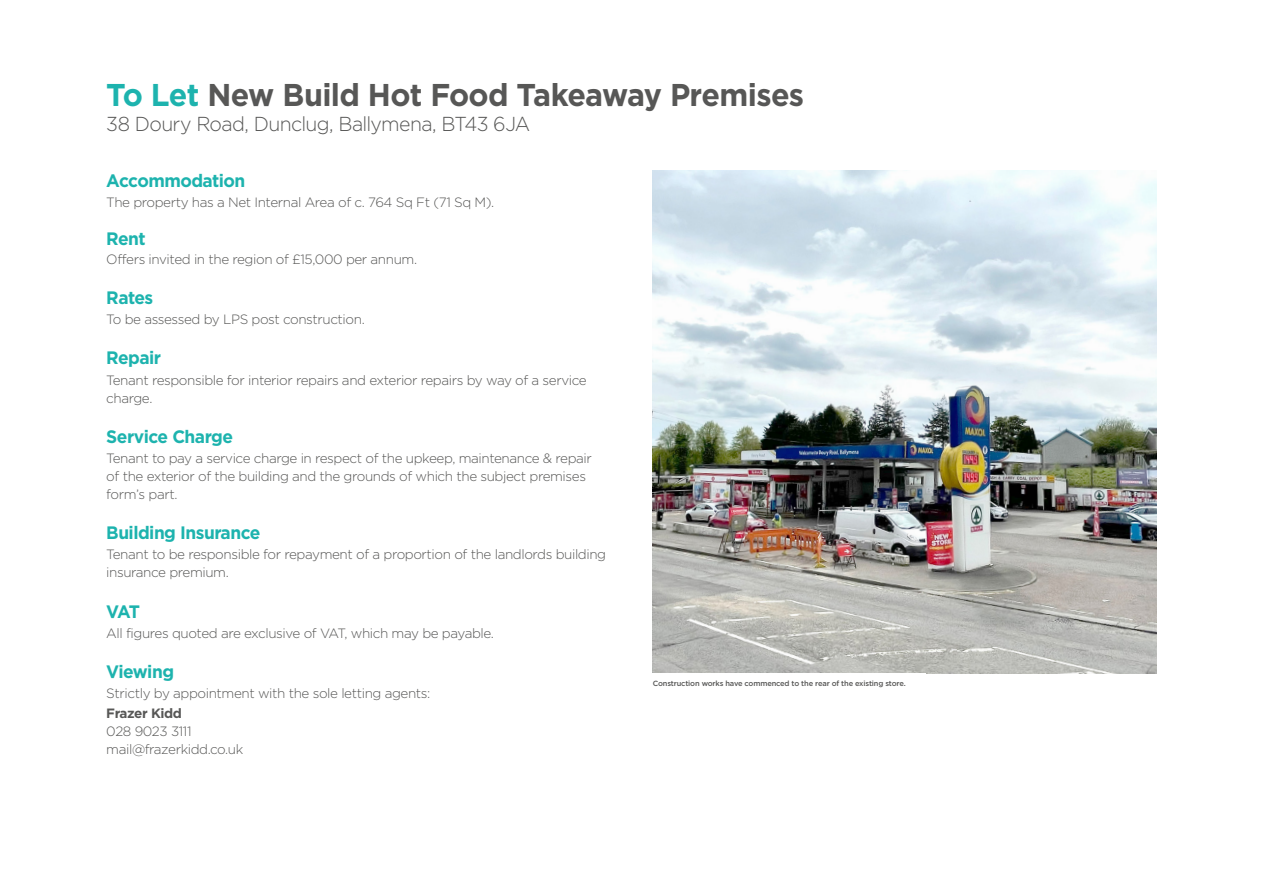
<style>
.page{position:relative;width:1263px;height:893px;background:#fff}
.page>*{position:absolute;margin:0;border:0;box-sizing:border-box;transform-origin:0 0}
.t1{font:700 31.5px "Gotham";letter-spacing:-.025em;color:#575756;scale:.96 1}
.t2{font:300 20.25px "Gotham";letter-spacing:-.035em;color:#575756}
.t3{font:700 18px "Gotham";letter-spacing:-.03em;color:#1db3ae;scale:.96 1}
.t4{font:300 13.5px/18px "Gotham";letter-spacing:-.03em;color:#575756}
.t5{font:300 13.5px "Gotham HTF";letter-spacing:-.03em;color:#575756}
.t6{font:700 13.5px "Gotham";letter-spacing:-.03em;color:#575756}
.t7{font:500 7.5px "Gotham HTF";letter-spacing:-.02em;color:#575756}
.s1{color:#1db3ae}
</style>
<div class="page">
<img style="left:653px;top:170px;width:504px;height:503px">
<h1 class="t1" style="left:106px;top:77px;width:728px"><span class="s1">To Let</span> New Build Hot Food Takeaway Premises</h1>
<h2 class="t2" style="left:106px;top:113px;width:426px">38 Doury Road, Dunclug, Ballymena, BT43 6JA</h2>
<h3 class="t3" style="left:106px;top:170px;width:146px">Accommodation</h3>
<p class="t4" style="left:106px;top:193px;width:390px">The property has a Net Internal Area of c. 764 Sq Ft (71 Sq M).</p>
<h3 class="t3" style="left:106px;top:228px;width:43px">Rent</h3>
<p class="t5" style="left:106px;top:252px;width:312px">Offers invited in the region of £15,000 per annum.</p>
<h3 class="t3" style="left:106px;top:287px;width:50px">Rates</h3>
<p class="t4" style="left:106px;top:310px;width:260px">To be assessed by LPS post construction.</p>
<h3 class="t3" style="left:106px;top:348px;width:59px">Repair</h3>
<p class="t4" style="left:106px;top:371px;width:482px">Tenant responsible for interior repairs and exterior repairs by way of a service charge.</p>
<h3 class="t3" style="left:106px;top:426px;width:134px">Service Charge</h3>
<p class="t4" style="left:106px;top:449px;width:487px">Tenant to pay a service charge in respect of the upkeep, maintenance &amp; repair of the exterior of the building and the grounds of which the subject premises form’s part.</p>
<h3 class="t3" style="left:106px;top:522px;width:162px">Building Insurance</h3>
<p class="t4" style="left:106px;top:545px;width:501px">Tenant to be responsible for repayment of a proportion of the landlords building insurance premium.</p>
<h3 class="t3" style="left:106px;top:601px;width:37px">VAT</h3>
<p class="t4" style="left:106px;top:624px;width:389px">All figures quoted are exclusive of VAT, which may be payable.</p>
<h3 class="t3" style="left:106px;top:661px;width:72px">Viewing</h3>
<p class="t4" style="left:106px;top:684px;width:326px">Strictly by appointment with the sole letting agents:</p>
<p class="t6" style="left:106px;top:706px;width:77px">Frazer Kidd</p>
<p class="t4" style="left:106px;top:722px;width:139px">028 9023 3111 mail@frazerkidd.co.uk</p>
<p class="t7" style="left:653px;top:679px;width:254px">Construction works have commenced to the rear of the existing store.</p>
</div>
